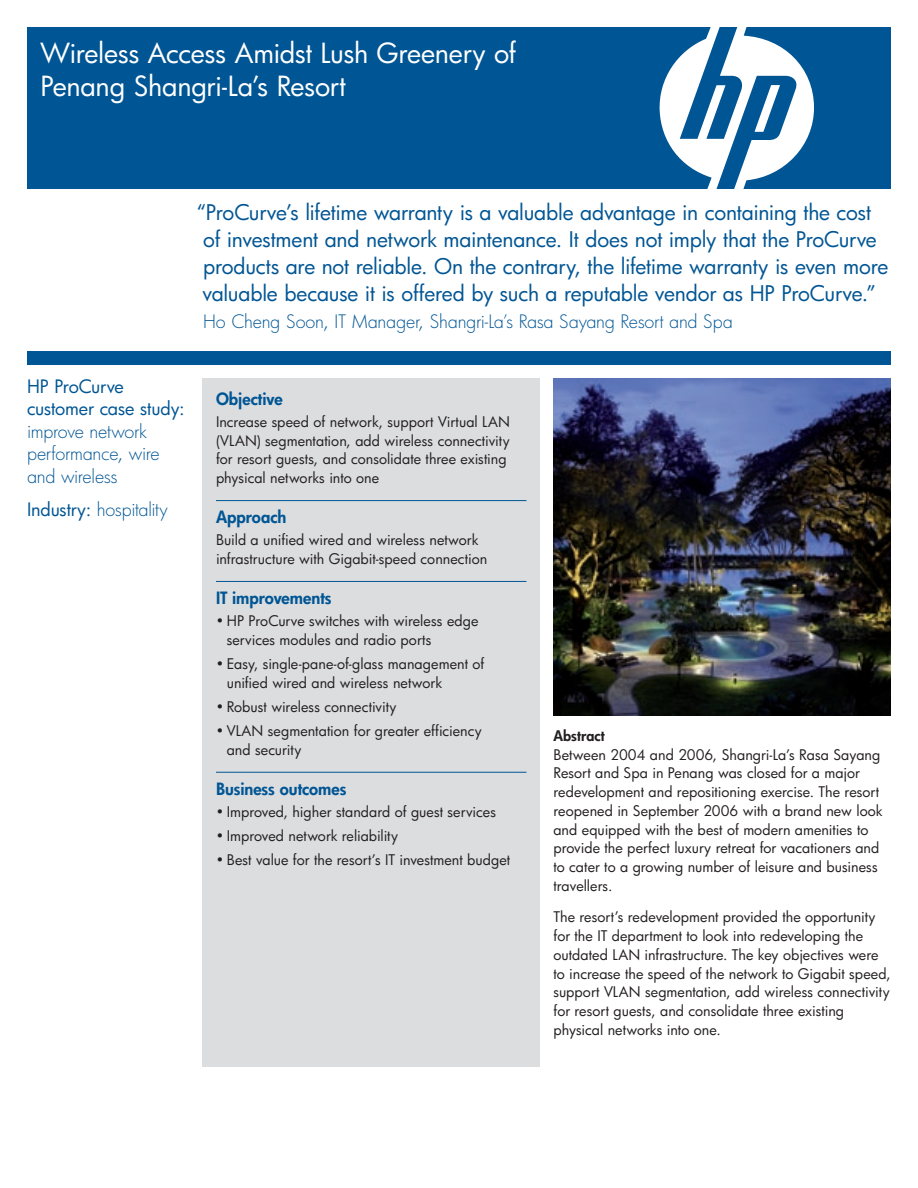
<style>
.page{position:relative;width:918px;height:1188px;background:#fff}
.page>*{position:absolute;margin:0;border:0;box-sizing:border-box;transform-origin:0 0}
.t1{font:27px/33px "HP Futura";letter-spacing:-.01em;color:#fff}
.t2{font:21px/27px "HP Futura";letter-spacing:-.01em;color:#005594}
.t3{font:300 18px/22.5px "HP Futura";letter-spacing:-.015em;color:#005594}
.t4{font:18px/22.5px "HP Futura";letter-spacing:-.01em;color:#005594}
.t5{font:800 16.5px "HP Futura";color:#005594}
.t6{font:14.25px/18.8px "HP Futura";color:#231f20}
.t7{font:800 14.25px "HP Futura";letter-spacing:.005em;color:#231f20}
.s1{font-weight:400}
</style>
<div class="page">
<div style="left:27px;top:27px;width:864px;height:162px;background:#005594"></div>
<svg style="left:660px;top:27px;width:154px;height:162px"></svg>
<div style="left:27px;top:351px;width:864px;height:13px;background:#005594"></div>
<img style="left:554px;top:378px;width:337px;height:337px">
<div style="left:202px;top:378px;width:338px;height:688px;background:#dcdddf"></div>
<hr style="left:216px;top:500px;width:310px;height:1px;background:#005594">
<hr style="left:216px;top:581px;width:310px;height:1px;background:#005594">
<hr style="left:216px;top:772px;width:310px;height:1px;background:#005594">
<h1 class="t1" style="left:40px;top:36px;width:477px">Wireless Access Amidst Lush Greenery of<br>Penang Shangri-La’s Resort</h1>
<p class="t2" style="left:197px;top:198px;width:693px">“ProCurve’s lifetime warranty is a valuable advantage in containing the cost of investment and network maintenance. It does not imply that the ProCurve products are not reliable. On the contrary, the lifetime warranty is even more valuable because it is offered by such a reputable vendor as HP ProCurve.”</p>
<p class="t3" style="left:203px;top:310px;width:531px">Ho Cheng Soon, IT Manager, Shangri-La’s Rasa Sayang Resort and Spa</p>
<p class="t4" style="left:27px;top:375px;width:159px">HP ProCurve customer case study:</p>
<p class="t3" style="left:27px;top:420px;width:134px">improve network performance, wire and wireless</p>
<p class="t3" style="left:27px;top:498px;width:142px"><span class="s1">Industry:</span> hospitality</p>
<p class="t5" style="left:216px;top:388px;width:68px">Objective</p>
<p class="t6" style="left:216px;top:412px;width:295px">Increase speed of network, support Virtual LAN (VLAN) segmentation, add wireless connectivity for resort guests, and consolidate three existing physical networks into one</p>
<p class="t5" style="left:216px;top:506px;width:72px">Approach</p>
<p class="t6" style="left:216px;top:530px;width:273px">Build a unified wired and wireless network infrastructure with Gigabit-speed connection</p>
<p class="t5" style="left:216px;top:587px;width:117px">IT improvements</p>
<p class="t6" style="left:227px;top:611px;width:253px;text-indent:-11px">• HP ProCurve switches with wireless edge services modules and radio ports</p>
<p class="t6" style="left:227px;top:654px;width:259px;text-indent:-11px">• Easy, single-pane-of-glass management of unified wired and wireless network</p>
<p class="t6" style="left:216px;top:697px;width:182px">• Robust wireless connectivity</p>
<p class="t6" style="left:227px;top:721px;width:257px;text-indent:-11px">• VLAN segmentation for greater efficiency and security</p>
<p class="t5" style="left:216px;top:778px;width:132px">Business outcomes</p>
<p class="t6" style="left:216px;top:802px;width:282px">• Improved, higher standard of guest services</p>
<p class="t6" style="left:216px;top:826px;width:184px">• Improved network reliability</p>
<p class="t6" style="left:216px;top:850px;width:296px">• Best value for the resort’s IT investment budget</p>
<p class="t7" style="left:553px;top:726px;width:53px">Abstract</p>
<p class="t6" style="left:553px;top:745px;width:331px">Between 2004 and 2006, Shangri-La’s Rasa Sayang Resort and Spa in Penang was closed for a major redevelopment and repositioning exercise. The resort reopened in September 2006 with a brand new look and equipped with the best of modern amenities to provide the perfect luxury retreat for vacationers and to cater to a growing number of leisure and business travellers.</p>
<p class="t6" style="left:553px;top:907px;width:339px">The resort’s redevelopment provided the opportunity for the IT department to look into redeveloping the outdated LAN infrastructure. The key objectives were to increase the speed of the network to Gigabit speed, support VLAN segmentation, add wireless connectivity for resort guests, and consolidate three existing physical networks into one.</p>
</div>
